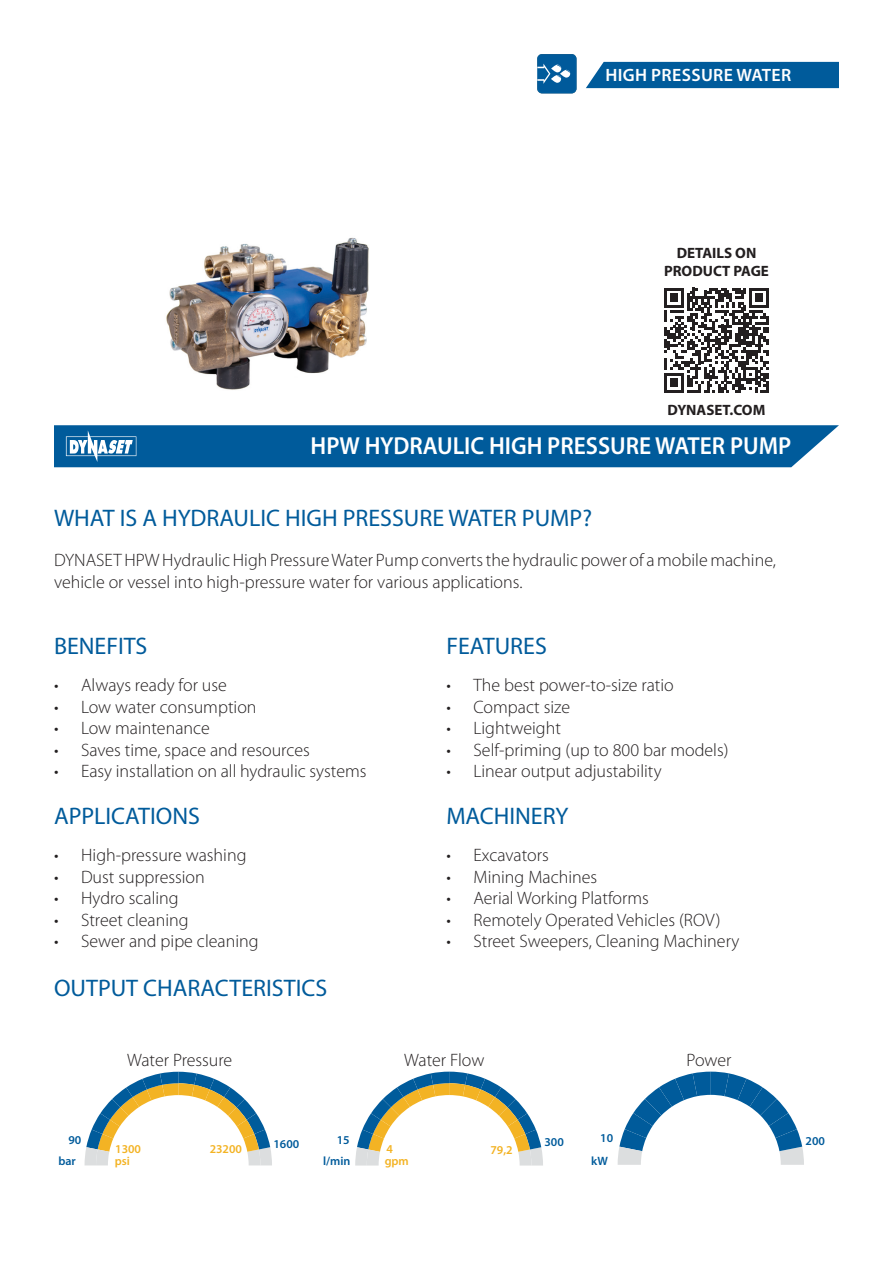
<style>
.page{position:relative;width:893px;height:1263px;background:#fff}
.page>*{position:absolute;margin:0;border:0;box-sizing:border-box;transform-origin:0 0}
.Toimiala{font:600 24.75px "Myriad Pro";color:#fff;scale:.95 1}
.t1{font:24px "Myriad Pro";color:#005b9b}
.t2{font:300 18px/21.6px "Myriad Pro";color:#231f20}
.t3{font:600 17.85px "Myriad Pro";letter-spacing:.02em;color:#fff}
.t4{font:700 15px "Myriad Pro";color:#231f20}
.t5{font:600 12.15px "Myriad Pro";color:#005b9b}
.t6{font:600 12px "Myriad Pro";color:#f3b324}
.t7{font:600 12px "Myriad Pro";color:#005b9b}
</style>
<div class="page">
<img style="left:166px;top:237px;width:203px;height:153px">
<div style="left:586px;top:62px;width:253px;height:26px;background:#005b9b"></div>
<svg style="left:537px;top:54px;width:40px;height:39px;background:#2672a9"></svg>
<svg style="left:664px;top:288px;width:105px;height:105px"></svg>
<svg style="left:85px;top:1072px;width:187px;height:93px"></svg>
<svg style="left:355px;top:1072px;width:188px;height:93px"></svg>
<svg style="left:618px;top:1071px;width:186px;height:94px"></svg>
<svg style="left:54px;top:425px;width:785px;height:42px;background:#0e64a0"></svg>
<p class="t3" style="left:605px;top:64px;width:187px">HIGH PRESSURE WATER</p>
<p class="t4" style="left:677px;top:243px;width:81px">DETAILS ON</p>
<p class="t4" style="left:664px;top:261px;width:106px">PRODUCT PAGE</p>
<p class="t4" style="left:668px;top:400px;width:99px">DYNASET.COM</p>
<p class="Toimiala" style="left:311px;top:430px;width:507px">HPW HYDRAULIC HIGH PRESSURE WATER PUMP</p>
<p class="t1" style="left:54px;top:503px;width:540px">WHAT IS A HYDRAULIC HIGH PRESSURE WATER PUMP?</p>
<p class="t2" style="left:54px;top:550px;width:723px">DYNASET HPW Hydraulic High Pressure Water Pump converts the hydraulic power of a mobile machine, vehicle or vessel into high-pressure water for various applications.</p>
<p class="t1" style="left:54px;top:631px;width:95px">BENEFITS</p>
<p class="t1" style="left:446px;top:631px;width:102px">FEATURES</p>
<p class="t2" style="left:54px;top:674px;width:174px">• Always ready for use</p>
<p class="t2" style="left:54px;top:696px;width:204px">• Low water consumption</p>
<p class="t2" style="left:54px;top:718px;width:157px">• Low maintenance</p>
<p class="t2" style="left:54px;top:739px;width:257px">• Saves time, space and resources</p>
<p class="t2" style="left:54px;top:761px;width:314px">• Easy installation on all hydraulic systems</p>
<p class="t1" style="left:54px;top:801px;width:147px">APPLICATIONS</p>
<p class="t1" style="left:446px;top:801px;width:123px">MACHINERY</p>
<p class="t2" style="left:446px;top:844px;width:104px">• Excavators</p>
<p class="t2" style="left:446px;top:866px;width:152px">• Mining Machines</p>
<p class="t2" style="left:446px;top:888px;width:204px">• Aerial Working Platforms</p>
<p class="t2" style="left:446px;top:909px;width:276px">• Remotely Operated Vehicles (ROV)</p>
<p class="t2" style="left:446px;top:931px;width:294px">• Street Sweepers, Cleaning Machinery</p>
<p class="t2" style="left:446px;top:674px;width:229px">• The best power-to-size ratio</p>
<p class="t2" style="left:446px;top:696px;width:125px">• Compact size</p>
<p class="t2" style="left:446px;top:718px;width:116px">• Lightweight</p>
<p class="t2" style="left:446px;top:739px;width:284px">• Self-priming (up to 800 bar models)</p>
<p class="t2" style="left:446px;top:761px;width:217px">• Linear output adjustability</p>
<p class="t2" style="left:54px;top:844px;width:194px">• High-pressure washing</p>
<p class="t2" style="left:54px;top:866px;width:152px">• Dust suppression</p>
<p class="t2" style="left:54px;top:888px;width:126px">• Hydro scaling</p>
<p class="t2" style="left:54px;top:909px;width:136px">• Street cleaning</p>
<p class="t2" style="left:54px;top:931px;width:206px">• Sewer and pipe cleaning</p>
<p class="t1" style="left:54px;top:973px;width:275px">OUTPUT CHARACTERISTICS</p>
<p class="t2" style="left:127px;top:1049px;width:107px">Water Pressure</p>
<p class="t2" style="left:404px;top:1049px;width:82px">Water Flow</p>
<p class="t2" style="left:686px;top:1049px;width:46px">Power</p>
<p class="t5" style="left:600px;top:1130px;width:14px">10</p>
<p class="t5" style="left:805px;top:1134px;width:21px">200</p>
<p class="t7" style="left:68px;top:1132px;width:14px">90</p>
<p class="t7" style="left:273px;top:1136px;width:27px">1600</p>
<p class="t6" style="left:115px;top:1141px;width:27px">1300</p>
<p class="t6" style="left:210px;top:1141px;width:34px">23200</p>
<p class="t6" style="left:115px;top:1153px;width:17px">psi</p>
<p class="t7" style="left:323px;top:1153px;width:29px">l/min</p>
<p class="t7" style="left:337px;top:1133px;width:14px">15</p>
<p class="t7" style="left:544px;top:1135px;width:21px">300</p>
<p class="t6" style="left:386px;top:1142px;width:8px">4</p>
<p class="t6" style="left:490px;top:1142px;width:24px">79,2</p>
<p class="t6" style="left:385px;top:1153px;width:26px">gpm</p>
<p class="t5" style="left:591px;top:1153px;width:18px">kW</p>
<p class="t7" style="left:58px;top:1153px;width:19px">bar</p>
</div>
